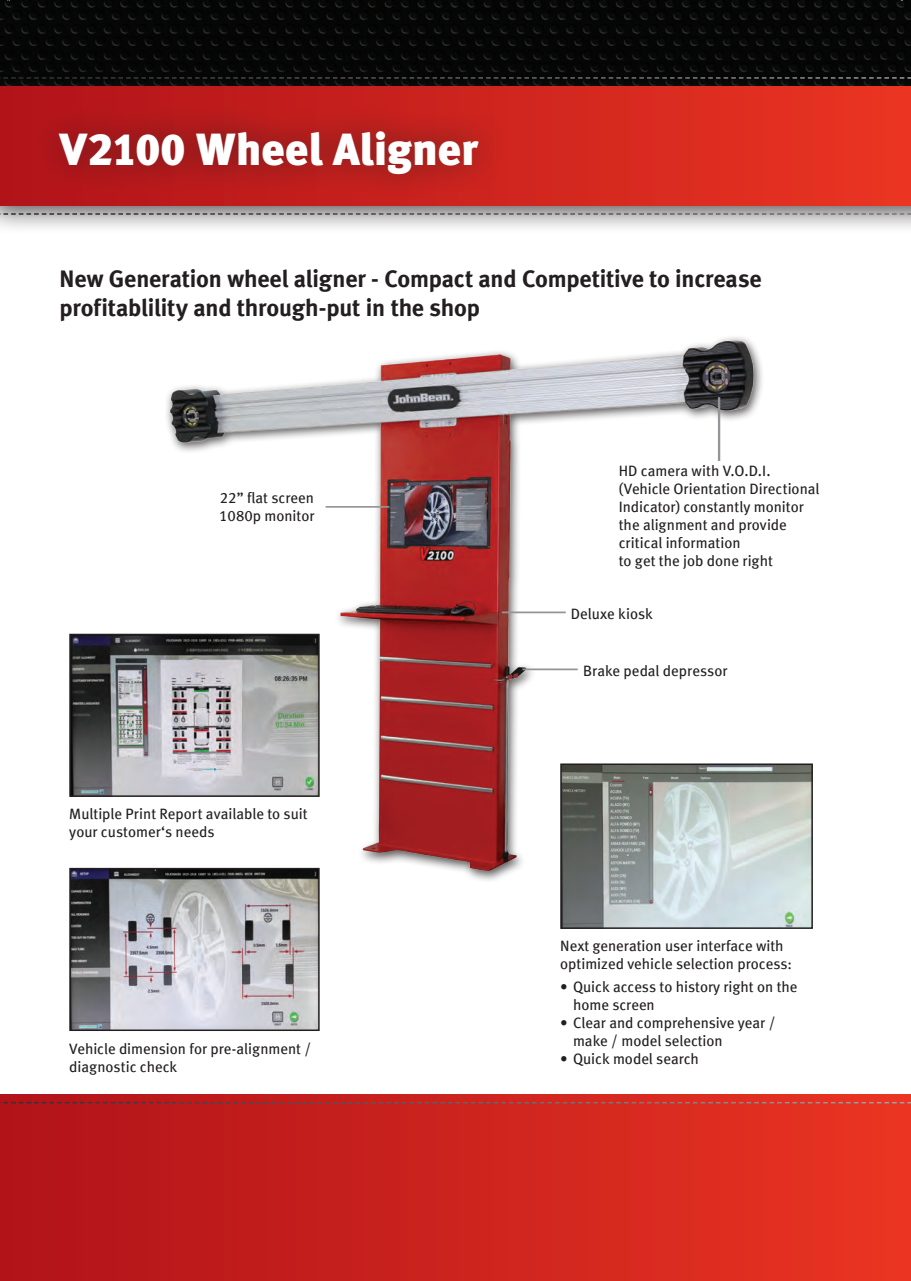
<style>
.page{position:relative;width:911px;height:1281px;background:#fff}
.page>*{position:absolute;margin:0;border:0;box-sizing:border-box;transform-origin:0 0}
.t1{font:900 45px "Meta LF";letter-spacing:-.01em;color:#fff}
.t2{font:24px/28.8px "Meta Bold LF";letter-spacing:-.01em;color:#231f20}
.t3{font:15px/18px "Meta Book LF";color:#231f20}
</style>
<div class="page">
<img style="left:137px;top:337px;width:625px;height:549px">
<img style="left:0;top:0;width:910px;height:71px">
<div style="left:0;top:71px;width:910px;height:164px;background:#231f20;opacity:.75"></div>
<div style="left:0;top:86px;width:910px;height:119px;background:linear-gradient(to right,#b01319,#ea3422)"></div>
<img style="left:72px;top:871px;width:244px;height:157px">
<div style="left:69px;top:868px;width:250px;height:163px;border:2px solid #231f20"></div>
<img style="left:72px;top:637px;width:244px;height:157px">
<div style="left:69px;top:634px;width:250px;height:163px;border:2px solid #231f20"></div>
<div style="left:0;top:1094px;width:910px;height:187px;background:linear-gradient(to right,#b01319,#ea3422)"></div>
<svg style="left:0;top:1102px;width:910px;height:1px"></svg>
<div style="left:32px;top:103px;width:474px;height:100px;background:#231f20;opacity:.55"></div>
<hr style="left:718px;top:397px;width:2px;height:64px;background:#939598">
<hr style="left:502px;top:611px;width:63px;height:2px;background:#939598">
<hr style="left:325px;top:506px;width:64px;height:2px;background:#939598">
<hr style="left:522px;top:668px;width:55px;height:2px;background:#939598">
<img style="left:563px;top:766px;width:246px;height:160px">
<div style="left:560px;top:763px;width:252px;height:166px;border:2px solid #231f20"></div>
<h1 class="t1" style="left:60px;top:122px;width:420px">V2100 Wheel Aligner</h1>
<h2 class="t2" style="left:60px;top:264px;width:703px">New Generation wheel aligner - Compact and Competitive to increase profitablility and through-put in the shop</h2>
<p class="t3" style="left:219px;top:489px;width:97px">22” flat screen<br>1080p monitor</p>
<p class="t3" style="left:69px;top:805px;width:240px">Multiple Print Report available to suit your customer‘s needs</p>
<p class="t3" style="left:69px;top:1039px;width:243px">Vehicle dimension for pre-alignment / diagnostic check</p>
<p class="t3" style="left:618px;top:462px;width:202px">HD camera with V.O.D.I. (Vehicle Orientation Directional<br>Indicator) constantly monitor the alignment and provide critical information<br>to get the job done right</p>
<p class="t3" style="left:570px;top:605px;width:83px">Deluxe kiosk</p>
<p class="t3" style="left:583px;top:662px;width:146px">Brake pedal depressor</p>
<p class="t3" style="left:560px;top:937px;width:233px">Next generation user interface with optimized vehicle selection process:</p>
<p class="t3" style="left:573px;top:977px;width:226px;text-indent:-13px">• Quick access to history right on the home screen</p>
<p class="t3" style="left:573px;top:1013px;width:204px;text-indent:-13px">• Clear and comprehensive year / make / model selection</p>
<p class="t3" style="left:560px;top:1049px;width:140px">• Quick model search</p>
</div>
